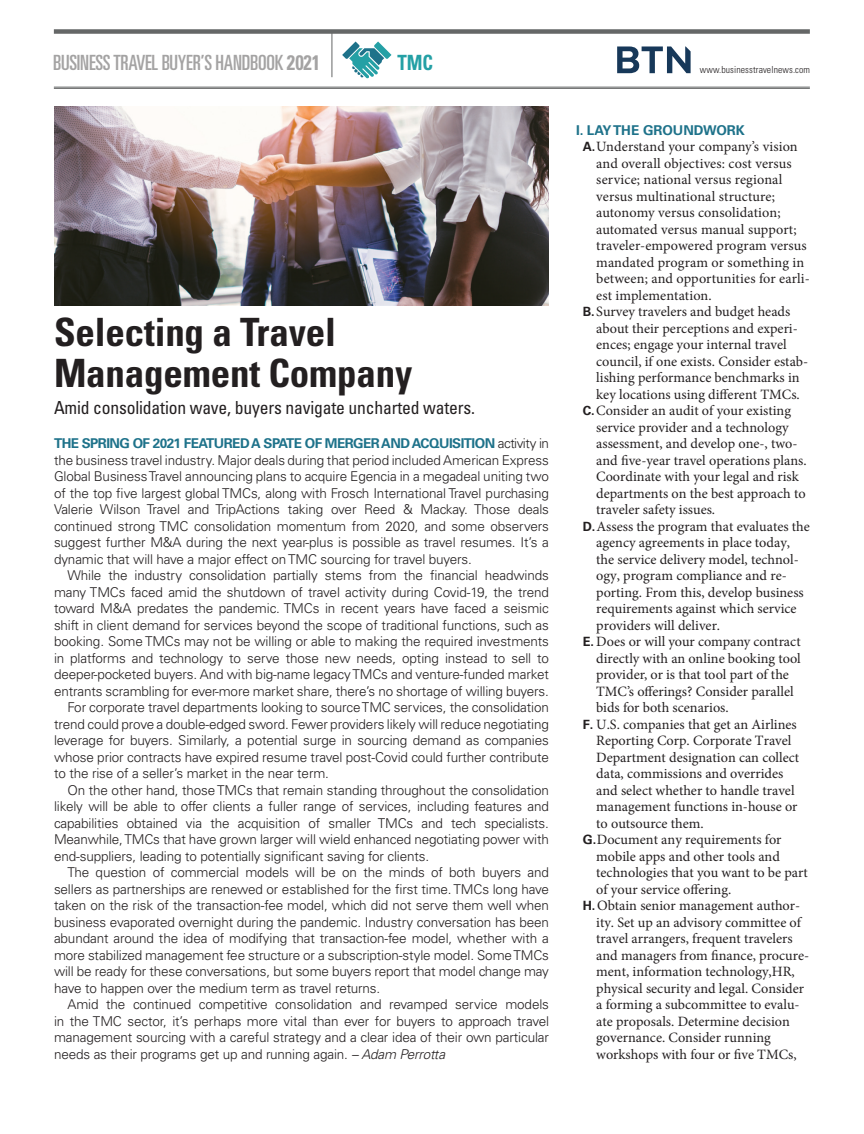
<style>
.page{position:relative;width:864px;height:1134px;background:#fff}
.page>*{position:absolute;margin:0;border:0;box-sizing:border-box;transform-origin:0 0}
.head{font:700 condensed 39px/40.5px "Univers LT Std";letter-spacing:-.005em;color:#231f20}
.t1{font:ultra-condensed 21px "Univers LT Std";letter-spacing:-.01em;color:#a4a3a3}
.t2{font:700 condensed 21px "Univers LT Std";color:#24a0a5;scale:.9 1}
.head-2{font:condensed 18px "Univers LT Std";letter-spacing:-.01em;color:#231f20}
.A_Outline{font:14.25px/16.5px "Minion Pro";color:#231f20}
.I_Outline_Hed{font:300 13.5px/16.5px "Univers LT Std";letter-spacing:-.01em;color:#231f20;text-align:justify}
.I_Outline_Hed-2{font:700 13.5px "Univers LT Std";color:#1e728a}
.t3{font:300 condensed 9.75px "Univers LT Std";letter-spacing:.01em;color:#231f20}
.s1{font-weight:700;font-stretch:condensed}
.s2{font-weight:700;color:#1e728a}
.s3{font-style:italic}
.s4{font-family:"Univers LT Std";font-weight:700;font-size:12.75px}
</style>
<div class="page">
<svg style="left:342px;top:42px;width:49px;height:36px"></svg>
<hr style="left:332px;top:32px;width:1px;height:45px;background:#656767">
<div style="left:54px;top:29px;width:756px;height:5px;background:#656767"></div>
<hr style="left:54px;top:87px;width:756px;height:1px;background:#656767">
<hr style="left:54px;top:88px;width:756px;height:1px;background:#656767">
<svg style="left:617px;top:46px;width:74px;height:27px"></svg>
<img style="left:54px;top:106px;width:495px;height:200px">
<h2 class="t1" style="left:53px;top:51px;width:269px">BUSINESS TRAVEL BUYER’S HANDBOOK <span class="s1">2021</span></h2>
<h2 class="t2" style="left:398px;top:50px;width:41px">TMC</h2>
<p class="t3" style="left:700px;top:64px;width:112px">www.businesstravelnews.com</p>
<p class="head" style="left:54px;top:312px;width:360px">Selecting a Travel<br>Management Company</p>
<p class="head-2" style="left:54px;top:396px;width:423px">Amid consolidation wave, buyers navigate uncharted waters.</p>
<p class="I_Outline_Hed" style="left:54px;top:435px;width:497px"><span class="s2">THE SPRING OF 2021 FEATURED A SPATE OF MERGER AND ACQUISITION</span> activity in the business travel industry. Major deals during that period included American Express Global Business Travel announcing plans to acquire Egencia in a megadeal uniting two of the top five largest global TMCs, along with Frosch International Travel purchasing Valerie Wilson Travel and TripActions taking over Reed &amp; Mackay. Those deals continued strong TMC consolidation momentum from 2020, and some observers suggest further M&amp;A during the next year-plus is possible as travel resumes. It’s a dynamic that will have a major effect on TMC sourcing for travel buyers.</p>
<p class="I_Outline_Hed" style="left:54px;top:567px;width:497px;text-indent:14px">While the industry consolidation partially stems from the financial headwinds many TMCs faced amid the shutdown of travel activity during Covid-19, the trend toward M&amp;A predates the pandemic. TMCs in recent years have faced a seismic shift in client demand for services beyond the scope of traditional functions, such as booking. Some TMCs may not be willing or able to making the required investments in platforms and technology to serve those new needs, opting instead to sell to deeper-pocketed buyers. And with big-name legacy TMCs and venture-funded market entrants scrambling for ever-more market share, there’s no shortage of willing buyers.</p>
<p class="I_Outline_Hed" style="left:54px;top:699px;width:497px;text-indent:14px">For corporate travel departments looking to source TMC services, the consolidation trend could prove a double-edged sword. Fewer providers likely will reduce negotiating leverage for buyers. Similarly, a potential surge in sourcing demand as companies whose prior contracts have expired resume travel post-Covid could further contribute to the rise of a seller’s market in the near term.</p>
<p class="I_Outline_Hed" style="left:54px;top:782px;width:497px;text-indent:14px">On the other hand, those TMCs that remain standing throughout the consolidation likely will be able to offer clients a fuller range of services, including features and capabilities obtained via the acquisition of smaller TMCs and tech specialists.<br>Meanwhile, TMCs that have grown larger will wield enhanced negotiating power with end-suppliers, leading to potentially significant saving for clients.</p>
<p class="I_Outline_Hed" style="left:54px;top:864px;width:497px;text-indent:14px">The question of commercial models will be on the minds of both buyers and sellers as partnerships are renewed or established for the first time. TMCs long have taken on the risk of the transaction-fee model, which did not serve them well when business evaporated overnight during the pandemic. Industry conversation has been abundant around the idea of modifying that transaction-fee model, whether with a more stabilized management fee structure or a subscription-style model. Some TMCs will be ready for these conversations, but some buyers report that model change may have to happen over the medium term as travel returns.</p>
<p class="I_Outline_Hed" style="left:54px;top:996px;width:497px;text-indent:14px">Amid the continued competitive consolidation and revamped service models in the TMC sector, it’s perhaps more vital than ever for buyers to approach travel management sourcing with a careful strategy and a clear idea of their own particular needs as their programs get up and running again. <span class="s3">– Adam Perrotta</span></p>
<p class="I_Outline_Hed-2" style="left:576px;top:122px;width:170px">I. LAY THE GROUNDWORK</p>
<p class="A_Outline" style="left:596px;top:139px;width:215px;text-indent:-14px"><span class="s4">A.</span>Understand your company’s vision and overall objectives: cost versus service; national versus regional versus multinational structure; autonomy versus consolidation; automated versus manual support; traveler-empowered program versus mandated program or something in between; and opportunities for earli&shy;est implementation.</p>
<p class="A_Outline" style="left:596px;top:304px;width:213px;text-indent:-14px"><span class="s4">B.</span>Survey travelers and budget heads about their perceptions and experi&shy;ences; engage your internal travel council, if one exists. Consider estab&shy;lishing performance benchmarks in key locations using different TMCs.</p>
<p class="A_Outline" style="left:596px;top:403px;width:212px;text-indent:-14px"><span class="s4">C.</span>Consider an audit of your existing service provider and a technology assessment, and develop one-, two&shy;and five-year travel operations plans.<br>Coordinate with your legal and risk departments on the best approach to traveler safety issues.</p>
<p class="A_Outline" style="left:596px;top:518px;width:215px;text-indent:-14px"><span class="s4">D.</span>Assess the program that evaluates the agency agreements in place today, the service delivery model, technol&shy;ogy, program compliance and re&shy;porting. From this, develop business requirements against which service providers will deliver.</p>
<p class="A_Outline" style="left:596px;top:634px;width:206px;text-indent:-14px"><span class="s4">E.</span> Does or will your company contract directly with an online booking tool provider, or is that tool part of the TMC’s offerings? Consider parallel bids for both scenarios.</p>
<p class="A_Outline" style="left:596px;top:716px;width:205px;text-indent:-14px"><span class="s4">F.</span> U.S. companies that get an Airlines<br>Reporting Corp. Corporate Travel<br>Department designation can collect data, commissions and overrides and select whether to handle travel management functions in-house or to outsource them.</p>
<p class="A_Outline" style="left:596px;top:832px;width:213px;text-indent:-14px"><span class="s4">G.</span>Document any requirements for mobile apps and other tools and technologies that you want to be part of your service offering.</p>
<p class="A_Outline" style="left:596px;top:898px;width:215px;text-indent:-14px"><span class="s4">H.</span>Obtain senior management author&shy;ity. Set up an advisory committee of travel arrangers, frequent travelers and managers from finance, procure&shy;ment, information technology,HR, physical security and legal. Consider a forming a subcommittee to evalu&shy;ate proposals. Determine decision governance. Consider running workshops with four or five TMCs,</p>
</div>
